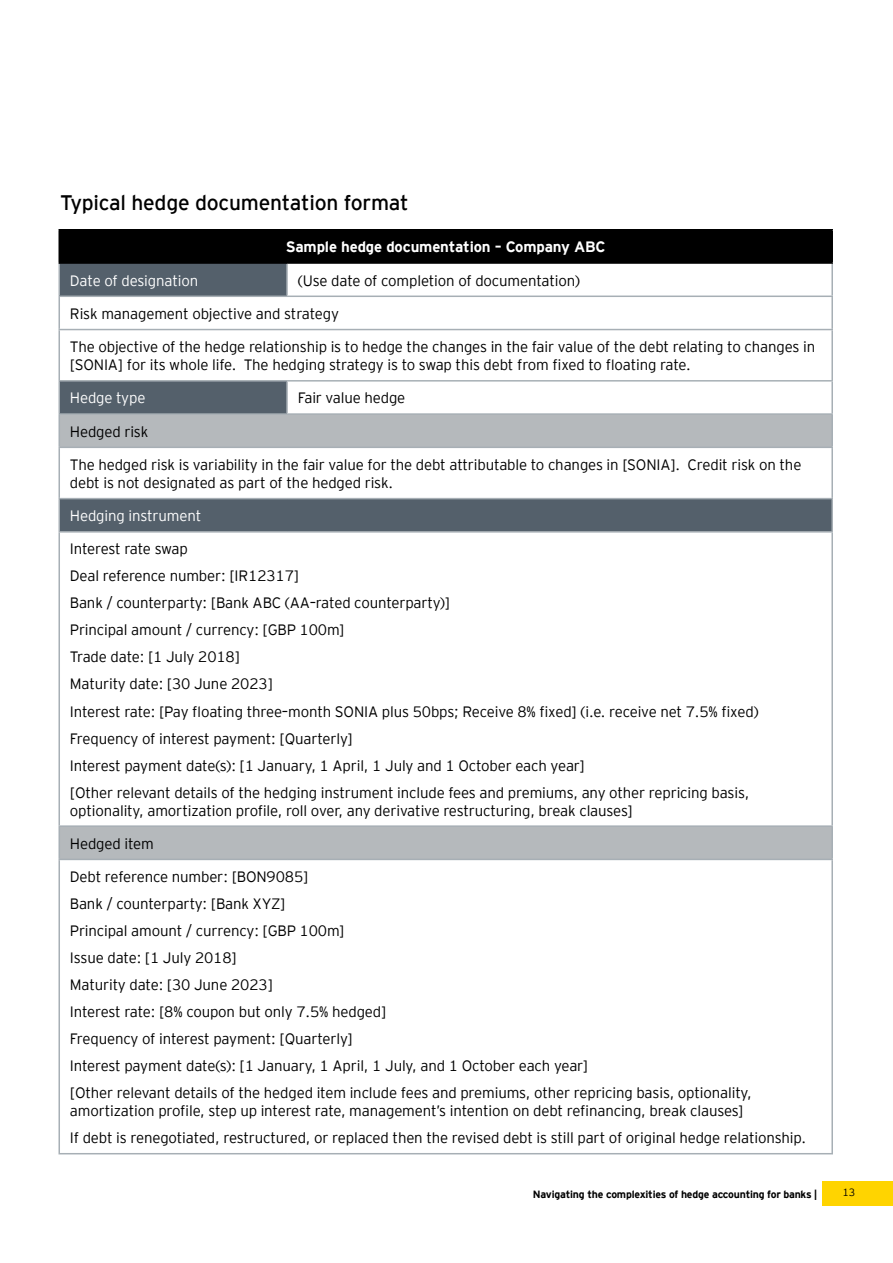
<style>
.page{position:relative;width:893px;height:1263px;background:#fff}
.page>*{position:absolute;margin:0;border:0;box-sizing:border-box;transform-origin:0 0}
.t1{font:21px "EY Interstate";letter-spacing:-.01em;color:#000}
.t2{font:300 15px/27px "EY Interstate";letter-spacing:-.01em;color:#000}
.t3{font:300 15px "EY Interstate";letter-spacing:-.01em;color:#fff}
.t4{font:700 15px "EY Interstate";letter-spacing:-.01em;color:#fff}
.t5{font:700 10.5px "EY Interstate";letter-spacing:-.02em;color:#000}
.t6{font:300 10.5px "EY Interstate";color:#000}
</style>
<div class="page">
<div style="left:822px;top:1181px;width:71px;height:24px;background:#ffd400"></div>
<div style="left:59px;top:230px;width:773px;height:33px;background:#000"></div>
<div style="left:59px;top:263px;width:228px;height:33px;background:#54606b"></div>
<div style="left:60px;top:382px;width:226px;height:31px;background:#54606b"></div>
<svg style="left:60px;top:415px;width:771px;height:444px"></svg>
<hr style="left:58px;top:264px;width:2px;height:32px;background:#a7afb5">
<hr style="left:286px;top:264px;width:2px;height:32px;background:#a7afb5">
<hr style="left:831px;top:264px;width:2px;height:32px;background:#a7afb5">
<hr style="left:58px;top:296px;width:229px;height:1px;background:#a7afb5">
<hr style="left:58px;top:297px;width:2px;height:32px;background:#a7afb5">
<hr style="left:287px;top:296px;width:546px;height:1px;background:#a7afb5">
<hr style="left:831px;top:297px;width:2px;height:32px;background:#a7afb5">
<hr style="left:58px;top:329px;width:229px;height:1px;background:#a7afb5">
<hr style="left:58px;top:330px;width:2px;height:50px;background:#a7afb5">
<hr style="left:287px;top:329px;width:546px;height:1px;background:#a7afb5">
<hr style="left:831px;top:330px;width:2px;height:50px;background:#a7afb5">
<hr style="left:58px;top:380px;width:229px;height:2px;background:#a7afb5">
<hr style="left:58px;top:382px;width:2px;height:31px;background:#a7afb5">
<hr style="left:287px;top:380px;width:546px;height:2px;background:#a7afb5">
<hr style="left:286px;top:382px;width:2px;height:31px;background:#a7afb5">
<hr style="left:831px;top:382px;width:2px;height:31px;background:#a7afb5">
<hr style="left:58px;top:413px;width:229px;height:2px;background:#a7afb5">
<hr style="left:58px;top:415px;width:2px;height:32px;background:#a7afb5">
<hr style="left:287px;top:413px;width:546px;height:2px;background:#a7afb5">
<hr style="left:831px;top:415px;width:2px;height:32px;background:#a7afb5">
<hr style="left:58px;top:447px;width:229px;height:1px;background:#a7afb5">
<hr style="left:58px;top:448px;width:2px;height:50px;background:#a7afb5">
<hr style="left:287px;top:447px;width:546px;height:1px;background:#a7afb5">
<hr style="left:831px;top:448px;width:2px;height:50px;background:#a7afb5">
<hr style="left:58px;top:498px;width:229px;height:1px;background:#a7afb5">
<hr style="left:58px;top:499px;width:2px;height:32px;background:#a7afb5">
<hr style="left:287px;top:498px;width:546px;height:1px;background:#a7afb5">
<hr style="left:831px;top:499px;width:2px;height:32px;background:#a7afb5">
<hr style="left:58px;top:531px;width:229px;height:2px;background:#a7afb5">
<hr style="left:58px;top:533px;width:2px;height:292px;background:#a7afb5">
<hr style="left:287px;top:531px;width:546px;height:2px;background:#a7afb5">
<hr style="left:831px;top:533px;width:2px;height:292px;background:#a7afb5">
<hr style="left:58px;top:825px;width:229px;height:2px;background:#a7afb5">
<hr style="left:58px;top:827px;width:2px;height:32px;background:#a7afb5">
<hr style="left:287px;top:825px;width:546px;height:2px;background:#a7afb5">
<hr style="left:831px;top:827px;width:2px;height:32px;background:#a7afb5">
<hr style="left:58px;top:859px;width:229px;height:1px;background:#a7afb5">
<hr style="left:58px;top:860px;width:2px;height:293px;background:#a7afb5">
<hr style="left:287px;top:859px;width:546px;height:1px;background:#a7afb5">
<hr style="left:831px;top:860px;width:2px;height:293px;background:#a7afb5">
<hr style="left:58px;top:1153px;width:229px;height:1px;background:#a7afb5">
<hr style="left:287px;top:1153px;width:546px;height:1px;background:#a7afb5">
<hr style="left:58px;top:229px;width:229px;height:1px;background:#000">
<hr style="left:58px;top:230px;width:2px;height:32px;background:#000">
<hr style="left:287px;top:229px;width:546px;height:1px;background:#000">
<hr style="left:831px;top:230px;width:2px;height:32px;background:#000">
<hr style="left:58px;top:262px;width:229px;height:2px;background:#000">
<hr style="left:287px;top:262px;width:546px;height:2px;background:#000">
<h1 class="t1" style="left:60px;top:187px;width:350px">Typical hedge documentation format</h1>
<p class="t4" style="left:286px;top:236px;width:321px">Sample hedge documentation – Company ABC</p>
<p class="t3" style="left:70px;top:270px;width:130px">Date of designation</p>
<p class="t2" style="left:298px;top:266px;width:284px">(Use date of completion of documentation)</p>
<p class="t2" style="left:70px;top:299px;width:271px">Risk management objective and strategy</p>
<p class="t2" style="left:70px;top:337px;width:747px;line-height:18px">The objective of the hedge relationship is to hedge the changes in the fair value of the debt relating to changes in [SONIA] for its whole life. The hedging strategy is to swap this debt from fixed to floating rate.</p>
<p class="t3" style="left:70px;top:387px;width:77px">Hedge type</p>
<p class="t2" style="left:298px;top:384px;width:109px">Fair value hedge</p>
<p class="t2" style="left:70px;top:417px;width:80px">Hedged risk</p>
<p class="t2" style="left:70px;top:455px;width:733px;line-height:18px">The hedged risk is variability in the fair value for the debt attributable to changes in [SONIA]. Credit risk on the debt is not designated as part of the hedged risk.</p>
<p class="t3" style="left:70px;top:505px;width:133px">Hedging instrument</p>
<p class="t2" style="left:70px;top:535px;width:690px">Interest rate swap<br>Deal reference number: [IR12317]<br>Bank / counterparty: [Bank ABC (AA–rated counterparty)]<br>Principal amount / currency: [GBP 100m]<br>Trade date: [1 July 2018]<br>Maturity date: [30 June 2023]<br>Interest rate: [Pay floating three–month SONIA plus 50bps; Receive 8% fixed] (i.e. receive net 7.5% fixed)<br>Frequency of interest payment: [Quarterly]<br>Interest payment date(s): [1 January, 1 April, 1 July and 1 October each year]<br>[Other relevant details of the hedging instrument include fees and premiums, any other repricing basis,</p>
<p class="t2" style="left:70px;top:796px;width:564px">optionality, amortization profile, roll over, any derivative restructuring, break clauses]</p>
<p class="t2" style="left:70px;top:829px;width:85px">Hedged item</p>
<p class="t2" style="left:70px;top:862px;width:683px">Debt reference number: [BON9085]<br>Bank / counterparty: [Bank XYZ]<br>Principal amount / currency: [GBP 100m]<br>Issue date: [1 July 2018]<br>Maturity date: [30 June 2023]<br>Interest rate: [8% coupon but only 7.5% hedged]<br>Frequency of interest payment: [Quarterly]<br>Interest payment date(s): [1 January, 1 April, 1 July, and 1 October each year]<br>[Other relevant details of the hedged item include fees and premiums, other repricing basis, optionality,</p>
<p class="t2" style="left:70px;top:1096px;width:738px">amortization profile, step up interest rate, management’s intention on debt refinancing, break clauses]<br>If debt is renegotiated, restructured, or replaced then the revised debt is still part of original hedge relationship.</p>
<p class="t5" style="left:533px;top:1186px;width:286px">Navigating the complexities of hedge accounting for banks |</p>
<p class="t6" style="left:842px;top:1185px;width:14px">13</p>
</div>
